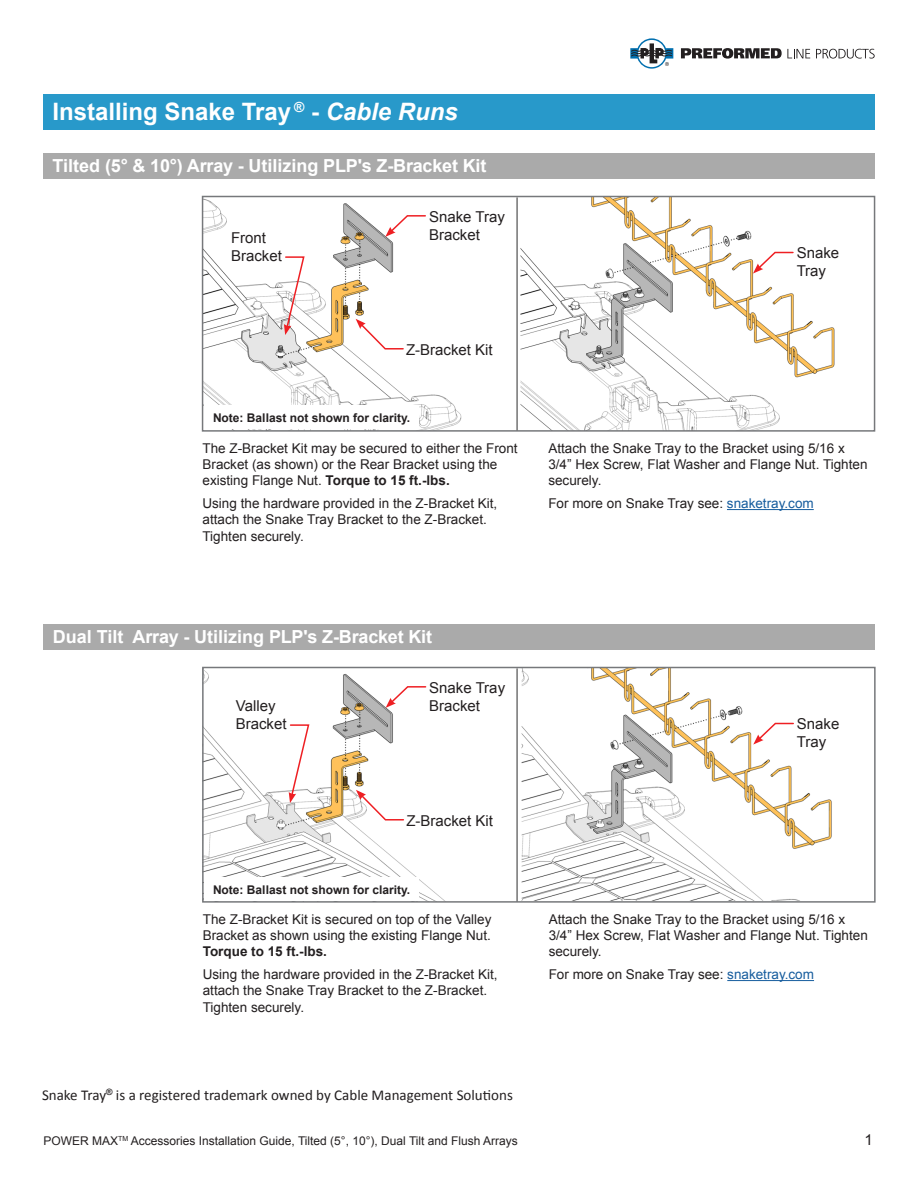
<style>
.page{position:relative;width:918px;height:1188px;background:#fff}
.page>*{position:absolute;margin:0;border:0;box-sizing:border-box;transform-origin:0 0}
.t1{font:700 24px "Arial";color:#fff}
.t2{font:700 18px "Arial";letter-spacing:-.01em;color:#fff}
.t3{font:15px/18px "Arial";color:#231f20}
.t4{font:15px "Calibri";color:#231f20}
.t5{font:13.5px/16.2px "Arial";color:#231f20}
.t6{font:12px "Arial";color:#231f20}
.t7{font:700 12px "Arial";color:#231f20}
.s1{font-style:italic}
.s2{font-weight:700}
.s3{color:#175d9e}
</style>
<div class="page">
<svg style="left:630px;top:38px;width:43px;height:31px"></svg>
<svg style="left:681px;top:48px;width:129px;height:11px"></svg>
<svg style="left:816px;top:49px;width:59px;height:10px"></svg>
<div style="left:43px;top:153px;width:832px;height:25px;background:#aaa"></div>
<div style="left:43px;top:94px;width:832px;height:36px;background:#2899ca"></div>
<img style="left:205px;top:199px;width:630px;height:230px">
<div style="left:202px;top:196px;width:673px;height:236px;border:2px solid #76787b"></div>
<svg style="left:356px;top:319px;width:49px;height:31px"></svg>
<svg style="left:284px;top:256px;width:22px;height:79px"></svg>
<svg style="left:385px;top:214px;width:42px;height:23px"></svg>
<svg style="left:753px;top:251px;width:41px;height:23px"></svg>
<hr style="left:727px;top:509px;width:87px;height:1px;background:#175d9e">
<div style="left:44px;top:624px;width:831px;height:26px;background:#aaa"></div>
<img style="left:205px;top:670px;width:627px;height:230px">
<div style="left:202px;top:667px;width:674px;height:236px;border:2px solid #76787b"></div>
<div style="left:204px;top:878px;width:214px;height:24px;background:#fff"></div>
<div style="left:204px;top:405px;width:214px;height:24px;background:#fff"></div>
<svg style="left:356px;top:790px;width:49px;height:31px"></svg>
<svg style="left:289px;top:724px;width:21px;height:79px"></svg>
<svg style="left:386px;top:685px;width:41px;height:23px"></svg>
<svg style="left:753px;top:722px;width:42px;height:23px"></svg>
<hr style="left:727px;top:980px;width:87px;height:1px;background:#175d9e">
<p class="t1" style="left:52px;top:96px;width:407px">Installing Snake Tray <sup>®</sup> - <span class="s1">Cable Runs</span></p>
<p class="t2" style="left:52px;top:154px;width:435px">Tilted (5° &amp; 10°) Array - Utilizing PLP's Z-Bracket Kit</p>
<p class="t3" style="left:231px;top:229px;width:37px">Front</p>
<p class="t3" style="left:231px;top:247px;width:52px">Bracket</p>
<p class="t3" style="left:429px;top:207px;width:77px">Snake Tray<br>Bracket</p>
<p class="t3" style="left:406px;top:340px;width:88px">Z-Bracket Kit</p>
<p class="t7" style="left:213px;top:409px;width:199px">Note: Ballast not shown for clarity.</p>
<p class="t5" style="left:202px;top:440px;width:317px">The Z-Bracket Kit may be secured to either the Front<br>Bracket (as shown) or the Rear Bracket using the existing Flange Nut. <span class="s2">Torque to 15 ft.-lbs.</span></p>
<p class="t5" style="left:202px;top:495px;width:296px">Using the hardware provided in the Z-Bracket Kit, attach the Snake Tray Bracket to the Z-Bracket.<br>Tighten securely.</p>
<p class="t3" style="left:797px;top:244px;width:44px">Snake</p>
<p class="t3" style="left:797px;top:262px;width:31px">Tray</p>
<p class="t5" style="left:548px;top:440px;width:321px">Attach the Snake Tray to the Bracket using 5/16 x<br>3/4” Hex Screw, Flat Washer and Flange Nut. Tighten securely.</p>
<p class="t5" style="left:548px;top:495px;width:267px">For more on Snake Tray see: <span class="s3">snaketray.com</span></p>
<p class="t2" style="left:53px;top:625px;width:381px">Dual Tilt Array - Utilizing PLP's Z-Bracket Kit</p>
<p class="t3" style="left:236px;top:697px;width:41px">Valley</p>
<p class="t3" style="left:236px;top:715px;width:52px">Bracket</p>
<p class="t3" style="left:429px;top:678px;width:77px">Snake Tray<br>Bracket</p>
<p class="t3" style="left:406px;top:811px;width:88px">Z-Bracket Kit</p>
<p class="t7" style="left:213px;top:882px;width:199px">Note: Ballast not shown for clarity.</p>
<p class="t5" style="left:203px;top:911px;width:290px;text-align:justify">The Z-Bracket Kit is secured on top of the Valley Bracket as shown using the existing Flange Nut.<br><span class="s2">Torque to 15 ft.-lbs.</span></p>
<p class="t5" style="left:203px;top:966px;width:296px">Using the hardware provided in the Z-Bracket Kit, attach the Snake Tray Bracket to the Z-Bracket.<br>Tighten securely.</p>
<p class="t4" style="left:42px;top:1086px;width:472px">Snake Tray<sup>®</sup> is a registered trademark owned by Cable Management Solutions</p>
<p class="t3" style="left:797px;top:715px;width:44px">Snake</p>
<p class="t3" style="left:797px;top:733px;width:31px">Tray</p>
<p class="t5" style="left:549px;top:911px;width:321px">Attach the Snake Tray to the Bracket using 5/16 x<br>3/4” Hex Screw, Flat Washer and Flange Nut. Tighten securely.</p>
<p class="t5" style="left:549px;top:966px;width:267px">For more on Snake Tray see: <span class="s3">snaketray.com</span></p>
<p class="t6" style="left:43px;top:1133px;width:476px">POWER MAX<sup>TM</sup> Accessories Installation Guide, Tilted (5°, 10°), Dual Tilt and Flush Arrays</p>
<p class="t3" style="left:865px;top:1131px;width:10px">1</p>
</div>
